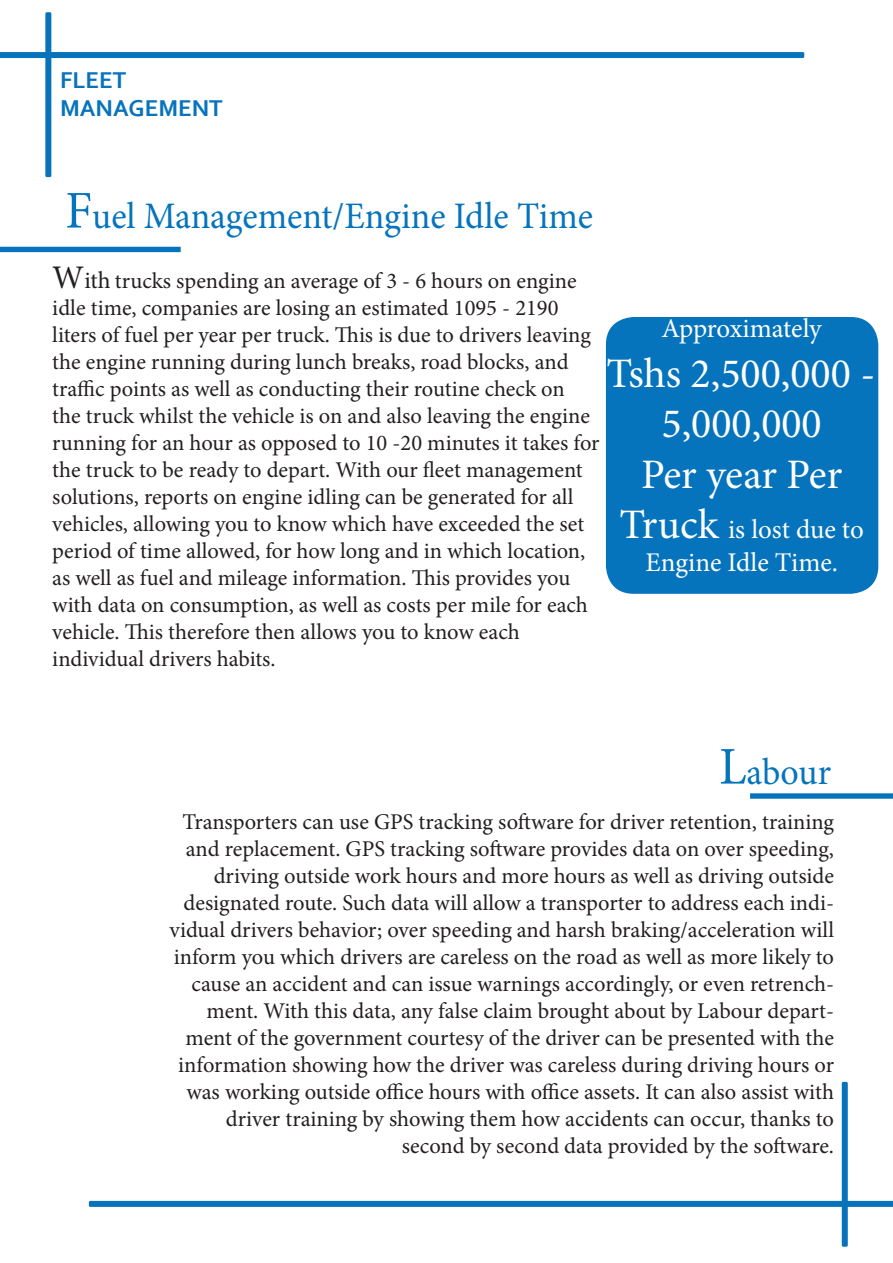
<style>
.page{position:relative;width:893px;height:1263px;background:#fff}
.page>*{position:absolute;margin:0;border:0;box-sizing:border-box;transform-origin:0 0}
.t1{font:42px/50.4px "Minion Pro";color:#fff;text-align:center}
.t2{font:37.5px "Minion Pro";letter-spacing:-.005em;color:#0574bc;scale:.96 1}
.t3{font:27px/32.4px "Minion Pro";letter-spacing:-.005em;color:#fff;text-align:center}
.t4{font:700 24px/28.8px "Corbel";color:#0773bb}
.t5{font:22.5px/27px "Minion Pro";color:#231f20}
.s1{font-size:53.1px}
.s2{font-size:33px}
.s3{font-size:24px}
.s4{font-size:42px}
</style>
<div class="page">
<div style="left:45px;top:12px;width:6px;height:165px;background:#0773bb;border-radius:2px"></div>
<svg style="left:0;top:52px;width:804px;height:6px;background:#0874bb"></svg>
<div style="left:842px;top:1082px;width:6px;height:165px;background:#0773bb;border-radius:2px"></div>
<svg style="left:89px;top:1201px;width:804px;height:6px;background:#0a75bc"></svg>
<svg style="left:0;top:246px;width:181px;height:7px"></svg>
<div style="left:604px;top:315px;width:277px;height:281px;background:#0574bc;border-radius:30px"></div>
<div style="left:601px;top:312px;width:282px;height:286px;border:4px solid #fff;border-radius:30px"></div>
<svg style="left:750px;top:793px;width:143px;height:6px"></svg>
<p class="t4" style="left:60px;top:65px;width:164px">FLEET<br>MANAGEMENT</p>
<p class="t2" style="left:65px;top:190px;width:551px"><span class="s1">F</span>uel Management/Engine Idle Time</p>
<p class="t5" style="left:52px;top:268px;width:549px"><span class="s2">W</span><span class="s3">ith</span> trucks spending an average of 3 - 6 hours on engine idle time, companies are losing an estimated 1095 - 2190 liters of fuel per year per truck. This is due to drivers leaving the engine running during lunch breaks, road blocks, and traffic points as well as conducting their routine check on<br>the truck whilst the vehicle is on and also leaving the engine running for an hour as opposed to 10 -20 minutes it takes for the truck to be ready to depart. With our fleet management solutions, reports on engine idling can be generated for all vehicles, allowing you to know which have exceeded the set period of time allowed, for how long and in which location, as well as fuel and mileage information. This provides you with data on consumption, as well as costs per mile for each vehicle. This therefore then allows you to know each</p>
<p class="t5" style="left:52px;top:646px;width:225px">individual drivers habits.</p>
<p class="t3" style="left:662px;top:312px;width:162px">Approximately</p>
<p class="t1" style="left:606px;top:349px;width:270px">Tshs 2,500,000 -<br>5,000,000</p>
<p class="t1" style="left:641px;top:449px;width:203px">Per year Per</p>
<p class="t3" style="left:619px;top:513px;width:246px"><span class="s4">Truck</span> is lost due to<br>Engine Idle Time.</p>
<p class="t2" style="left:719px;top:746px;width:118px"><span class="s1">L</span>abour</p>
<p class="t5" style="left:169px;top:808px;width:666px;text-align:right">Transporters can use GPS tracking software for driver retention, training and replacement. GPS tracking software provides data on over speeding, driving outside work hours and more hours as well as driving outside designated route. Such data will allow a transporter to address each indi&shy;vidual drivers behavior; over speeding and harsh braking/acceleration will inform you which drivers are careless on the road as well as more likely to cause an accident and can issue warnings accordingly, or even retrench&shy;ment. With this data, any false claim brought about by Labour depart&shy;ment of the government courtesy of the driver can be presented with the information showing how the driver was careless during driving hours or was working outside office hours with office assets. It can also assist with driver training by showing them how accidents can occur, thanks to</p>
<p class="t5" style="left:402px;top:1132px;width:434px">second by second data provided by the software.</p>
</div>
